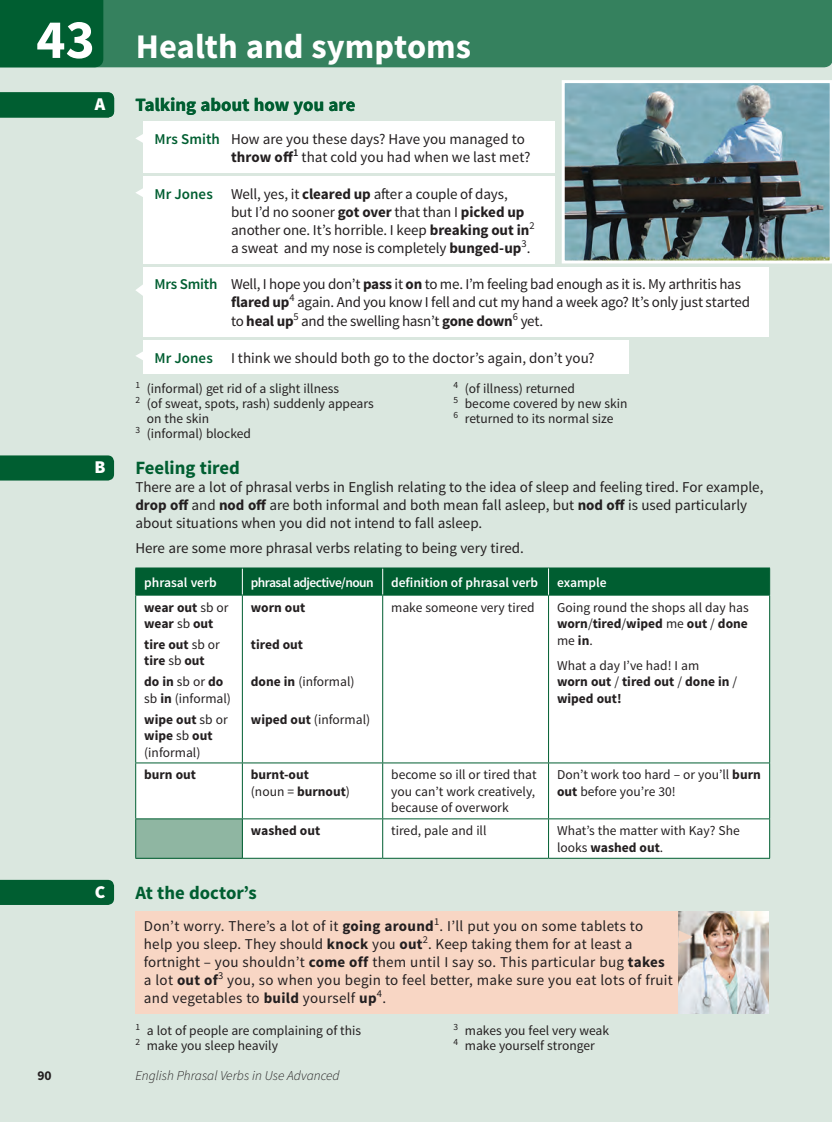
<style>
.page{position:relative;width:832px;height:1122px;background:#fff}
.page>*{position:absolute;margin:0;border:0;box-sizing:border-box;transform-origin:0 0}
.t1{font:700 34.5px "Source Sans Pro";color:#fff}
.t2{font:700 18.75px "Source Sans Pro";color:#005e31}
.t3{font:900 18px "Source Sans Pro";color:#fff}
.t4{font:15px/18px "Source Sans Pro";color:#231f20}
.t5{font:15px/18px "Source Sans Pro";letter-spacing:-.02em;color:#231f20}
.t6{font:13.5px/16.5px "Source Sans Pro";color:#231f20}
.t7{font:700 13.5px/16.5px "Source Sans Pro";color:#231f20}
.t8{font:600 13.5px "Source Sans Pro";color:#fff}
.t9{font:italic 300 13.5px "Source Sans Pro";color:#231f20}
.t10{font:600 13.5px "Source Sans Pro";letter-spacing:-.04em;color:#fff}
.s1{font-size:55.5px}
.s2{font-weight:600;color:#005e31}
.s3{font-weight:700}
.s4{font-weight:400}
</style>
<div class="page">
<div style="left:0;top:0;width:832px;height:1121px;background:#dae7df"></div>
<div style="left:103px;top:0;width:729px;height:67px;background:#35815e"></div>
<div style="left:0;top:0;width:103px;height:67px;background:#005e31"></div>
<div style="left:136px;top:595px;width:633px;height:262px;background:#fff"></div>
<div style="left:136px;top:818px;width:106px;height:40px;background:#8fb6a2"></div>
<hr style="left:135px;top:567px;width:107px;height:1px;background:#005e31">
<hr style="left:242px;top:567px;width:141px;height:1px;background:#005e31">
<hr style="left:548px;top:567px;width:222px;height:1px;background:#005e31">
<hr style="left:383px;top:567px;width:165px;height:1px;background:#005e31">
<hr style="left:135px;top:595px;width:1px;height:167px;background:#005e31">
<hr style="left:242px;top:595px;width:1px;height:167px;background:#005e31">
<hr style="left:382px;top:595px;width:1px;height:167px;background:#005e31">
<hr style="left:769px;top:595px;width:1px;height:167px;background:#005e31">
<hr style="left:135px;top:763px;width:1px;height:55px;background:#005e31">
<hr style="left:135px;top:762px;width:107px;height:1px;background:#005e31">
<hr style="left:242px;top:762px;width:141px;height:1px;background:#005e31">
<hr style="left:548px;top:762px;width:222px;height:1px;background:#005e31">
<hr style="left:242px;top:763px;width:1px;height:55px;background:#005e31">
<hr style="left:382px;top:763px;width:1px;height:55px;background:#005e31">
<hr style="left:769px;top:763px;width:1px;height:55px;background:#005e31">
<hr style="left:383px;top:762px;width:165px;height:1px;background:#005e31">
<hr style="left:242px;top:818px;width:141px;height:1px;background:#005e31">
<hr style="left:242px;top:857px;width:141px;height:1px;background:#005e31">
<hr style="left:548px;top:818px;width:222px;height:1px;background:#005e31">
<hr style="left:548px;top:857px;width:222px;height:1px;background:#005e31">
<hr style="left:382px;top:819px;width:1px;height:38px;background:#005e31">
<hr style="left:769px;top:819px;width:1px;height:38px;background:#005e31">
<hr style="left:383px;top:818px;width:165px;height:1px;background:#005e31">
<hr style="left:383px;top:857px;width:165px;height:1px;background:#005e31">
<hr style="left:135px;top:818px;width:107px;height:1px;background:#005e31">
<hr style="left:135px;top:819px;width:1px;height:38px;background:#005e31">
<hr style="left:242px;top:819px;width:1px;height:38px;background:#005e31">
<hr style="left:135px;top:857px;width:107px;height:1px;background:#005e31">
<hr style="left:548px;top:595px;width:1px;height:167px;background:#005e31">
<hr style="left:548px;top:763px;width:1px;height:55px;background:#005e31">
<hr style="left:548px;top:819px;width:1px;height:38px;background:#005e31">
<div style="left:135px;top:568px;width:635px;height:27px;background:#005e31"></div>
<div style="left:0;top:455px;width:114px;height:25px;background:#005e31"></div>
<div style="left:0;top:879px;width:114px;height:25px;background:#005e31"></div>
<img style="left:566px;top:84px;width:262px;height:175px">
<div style="left:562px;top:80px;width:270px;height:183px;border:3px solid #fff"></div>
<div style="left:0;top:92px;width:114px;height:25px;background:#005e31"></div>
<div style="left:143px;top:176px;width:412px;height:87px;background:#fff"></div>
<svg style="left:136px;top:188px;width:7px;height:9px"></svg>
<div style="left:143px;top:122px;width:412px;height:51px;background:#fff"></div>
<svg style="left:136px;top:134px;width:7px;height:9px"></svg>
<div style="left:143px;top:267px;width:626px;height:69px;background:#fff"></div>
<svg style="left:136px;top:285px;width:7px;height:11px"></svg>
<div style="left:143px;top:340px;width:486px;height:33px;background:#fff"></div>
<svg style="left:136px;top:352px;width:7px;height:8px"></svg>
<div style="left:135px;top:911px;width:548px;height:102px;background:#f8d6c4"></div>
<img style="left:679px;top:911px;width:90px;height:102px">
<svg style="left:679px;top:930px;width:14px;height:13px"></svg>
<h1 class="t1" style="left:36px;top:24px;width:436px"><span class="s1">43</span> Health and symptoms</h1>
<p class="t3" style="left:95px;top:93px;width:12px">A</p>
<p class="t2" style="left:135px;top:93px;width:222px">Talking about how you are</p>
<p class="t4" style="left:231px;top:130px;width:301px;text-indent:-77px"><span class="s2">Mrs Smith</span> How are you these days? Have you managed to <span class="s3">throw off</span><sup>1</sup> that cold you had when we last met?</p>
<p class="t4" style="left:231px;top:185px;width:305px;text-indent:-77px"><span class="s2">Mr Jones</span> Well, yes, it <span class="s3">cleared up</span> after a couple of days,<br>but I’d no sooner <span class="s3">got over</span> that than I <span class="s3">picked up </span>another one. It’s horrible. I keep <span class="s3">breaking out in</span><sup>2 </sup>a sweat and my nose is completely <span class="s3">bunged-up</span><sup>3</sup>.</p>
<p class="t3" style="left:94px;top:455px;width:13px">B</p>
<p class="t3" style="left:95px;top:879px;width:12px">C</p>
<p class="t5" style="left:231px;top:276px;width:520px;text-indent:-77px"><span class="s2">Mrs Smith</span> Well, I hope you don’t <span class="s3">pass</span> it <span class="s3">on</span> to me. I’m feeling bad enough as it is. My arthritis has <span class="s3">flared up</span><sup>4</sup> again. And you know I fell and cut my hand a week ago? It’s only just started to <span class="s3">heal up</span><sup>5</sup> and the swelling hasn’t <span class="s3">gone down</span><sup>6</sup> yet.</p>
<p class="t4" style="left:154px;top:349px;width:442px"><span class="s2">Mr Jones</span> I think we should both go to the doctor’s again, don’t you?</p>
<p class="t6" style="left:135px;top:381px;width:205px"><sup>1</sup> (informal) get rid of a slight illness</p>
<p class="t6" style="left:453px;top:381px;width:123px"><sup>4</sup> (of illness) returned</p>
<p class="t6" style="left:135px;top:396px;width:240px"><sup>2</sup> (of sweat, spots, rash) suddenly appears</p>
<p class="t6" style="left:453px;top:396px;width:176px"><sup>5</sup> become covered by new skin</p>
<p class="t6" style="left:147px;top:411px;width:64px">on the skin</p>
<p class="t6" style="left:453px;top:411px;width:162px"><sup>6</sup> returned to its normal size</p>
<p class="t6" style="left:135px;top:426px;width:117px"><sup>3</sup> (informal) blocked</p>
<p class="t2" style="left:135px;top:456px;width:106px">Feeling tired</p>
<p class="t4" style="left:135px;top:478px;width:630px">There are a lot of phrasal verbs in English relating to the idea of sleep and feeling tired. For example, <span class="s3">drop off</span> and <span class="s3">nod off</span> are both informal and both mean fall asleep, but <span class="s3">nod off</span> is used particularly about situations when you did not intend to fall asleep.</p>
<p class="t4" style="left:135px;top:539px;width:390px">Here are some more phrasal verbs relating to being very tired.</p>
<p class="t8" style="left:144px;top:573px;width:74px">phrasal verb</p>
<p class="t10" style="left:251px;top:573px;width:124px">phrasal adjective/noun</p>
<p class="t8" style="left:391px;top:573px;width:148px">definition of phrasal verb</p>
<p class="t8" style="left:557px;top:573px;width:51px">example</p>
<p class="t7" style="left:144px;top:599px;width:86px">wear out <span class="s4">sb or </span>wear <span class="s4">sb</span> out</p>
<p class="t7" style="left:144px;top:636px;width:77px">tire out <span class="s4">sb or </span>tire <span class="s4">sb</span> out</p>
<p class="t6" style="left:144px;top:673px;width:88px"><span class="s3">do in</span> sb or <span class="s3">do </span>sb <span class="s3">in</span> (informal)</p>
<p class="t6" style="left:144px;top:710px;width:85px"><span class="s3">wipe out</span> sb or <span class="s3">wipe</span> sb <span class="s3">out </span>(informal)</p>
<p class="t6" style="left:391px;top:599px;width:145px">make someone very tired</p>
<p class="t6" style="left:557px;top:599px;width:193px;text-align:justify">Going round the shops all day has <span class="s3">worn</span>/<span class="s3">tired</span>/<span class="s3">wiped</span> me <span class="s3">out</span> / <span class="s3">done </span>me <span class="s3">in</span>.</p>
<p class="t7" style="left:557px;top:657px;width:182px"><span class="s4">What a day I’ve had! I am<br></span>worn out <span class="s4">/</span> tired out <span class="s4">/</span> done in <span class="s4">/ </span>wiped out!</p>
<p class="t7" style="left:251px;top:599px;width:56px">worn out</p>
<p class="t7" style="left:251px;top:636px;width:54px">tired out</p>
<p class="t6" style="left:251px;top:673px;width:105px"><span class="s3">done in</span> (informal)</p>
<p class="t6" style="left:251px;top:710px;width:121px"><span class="s3">wiped out</span> (informal)</p>
<p class="t7" style="left:144px;top:767px;width:53px">burn out</p>
<p class="t7" style="left:251px;top:767px;width:101px">burnt-out<br><span class="s4">(noun =</span> burnout<span class="s4">)</span></p>
<p class="t6" style="left:391px;top:766px;width:147px;text-align:justify">become so ill or tired that you can’t work creatively, because of overwork</p>
<p class="t6" style="left:557px;top:766px;width:205px">Don’t work too hard – or you’ll <span class="s3">burn out</span> before you’re 30!</p>
<p class="t7" style="left:251px;top:822px;width:71px">washed out</p>
<p class="t6" style="left:391px;top:822px;width:97px">tired, pale and ill</p>
<p class="t6" style="left:557px;top:822px;width:184px">What’s the matter with Kay? She looks <span class="s3">washed out</span>.</p>
<p class="t2" style="left:135px;top:880px;width:123px">At the doctor’s</p>
<p class="t4" style="left:144px;top:917px;width:531px">Don’t worry. There’s a lot of it <span class="s3">going around</span><sup>1</sup>. I’ll put you on some tablets to help you sleep. They should <span class="s3">knock</span> you <span class="s3">out</span><sup>2</sup>. Keep taking them for at least a fortnight – you shouldn’t <span class="s3">come off</span> them until I say so. This particular bug <span class="s3">takes </span>a lot <span class="s3">out of</span><sup>3</sup> you, so when you begin to feel better, make sure you eat lots of fruit and vegetables to <span class="s3">build</span> yourself <span class="s3">up</span><sup>4</sup>.</p>
<p class="t6" style="left:135px;top:1022px;width:227px"><sup>1</sup> a lot of people are complaining of this</p>
<p class="t6" style="left:453px;top:1022px;width:157px"><sup>3</sup> makes you feel very weak</p>
<p class="t6" style="left:135px;top:1037px;width:144px"><sup>2</sup> make you sleep heavily</p>
<p class="t6" style="left:453px;top:1037px;width:143px"><sup>4</sup> make yourself stronger</p>
<p class="t7" style="left:38px;top:1067px;width:16px">90</p>
<p class="t9" style="left:135px;top:1067px;width:206px">English Phrasal Verbs in Use Advanced</p>
</div>
